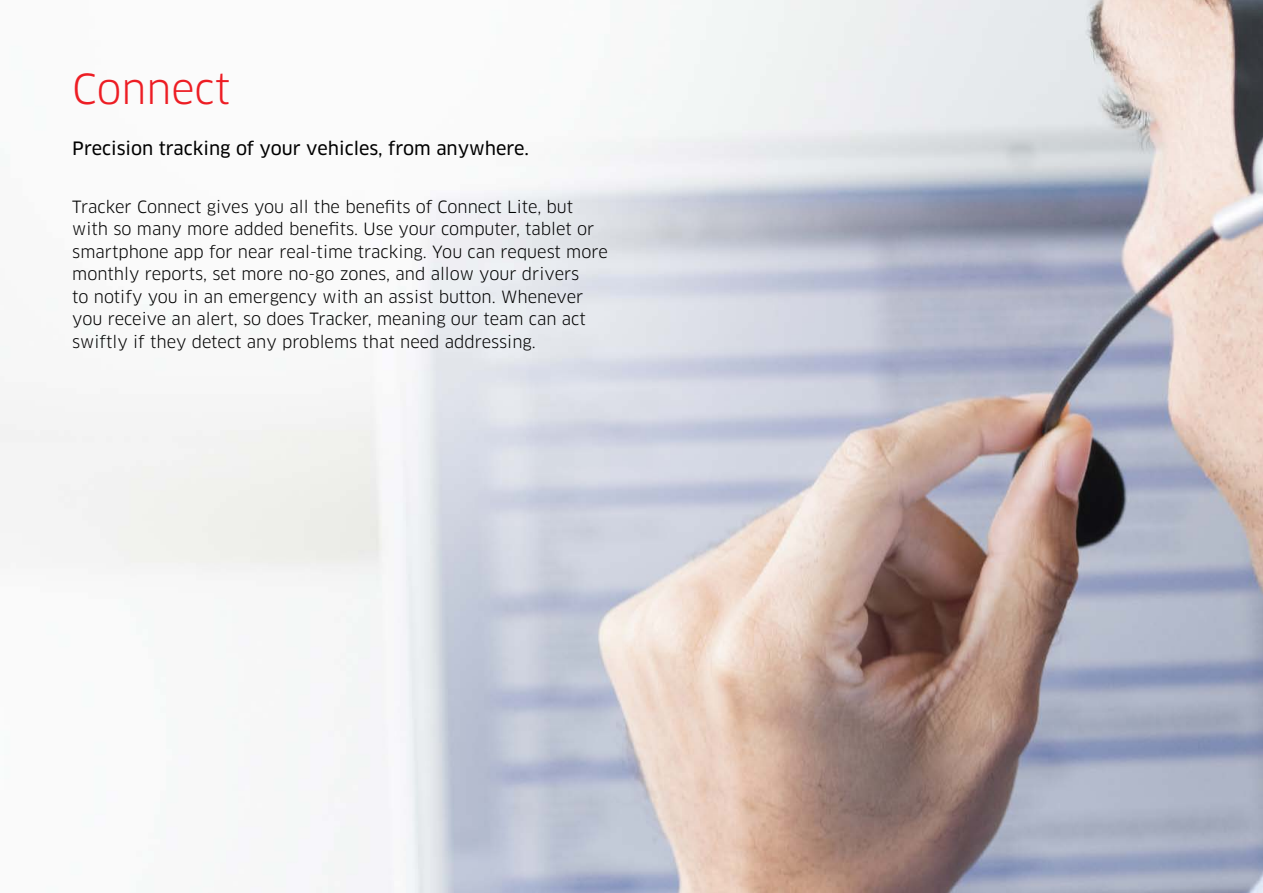
<style>
.page{position:relative;width:1263px;height:893px;background:#fff}
.page>*{position:absolute;margin:0;border:0;box-sizing:border-box;transform-origin:0 0}
.t1{font:40.5px "Clan OT";color:#ed1d24}
.t2{font:18px "Clan OT News";color:#000}
.t3{font:16.5px/22.5px "Clan OT";color:#000}
</style>
<div class="page">
<img style="left:0;top:0;width:1263px;height:893px">
<h1 class="t1" style="left:72px;top:65px;width:160px">Connect</h1>
<p class="t2" style="left:72px;top:138px;width:458px">Precision tracking of your vehicles, from anywhere.</p>
<p class="t3" style="left:72px;top:195px;width:537px">Tracker Connect gives you all the benefits of Connect Lite, but with so many more added benefits. Use your computer, tablet or smartphone app for near real-time tracking. You can request more monthly reports, set more no-go zones, and allow your drivers<br>to notify you in an emergency with an assist button. Whenever you receive an alert, so does Tracker, meaning our team can act swiftly if they detect any problems that need addressing.</p>
</div>
